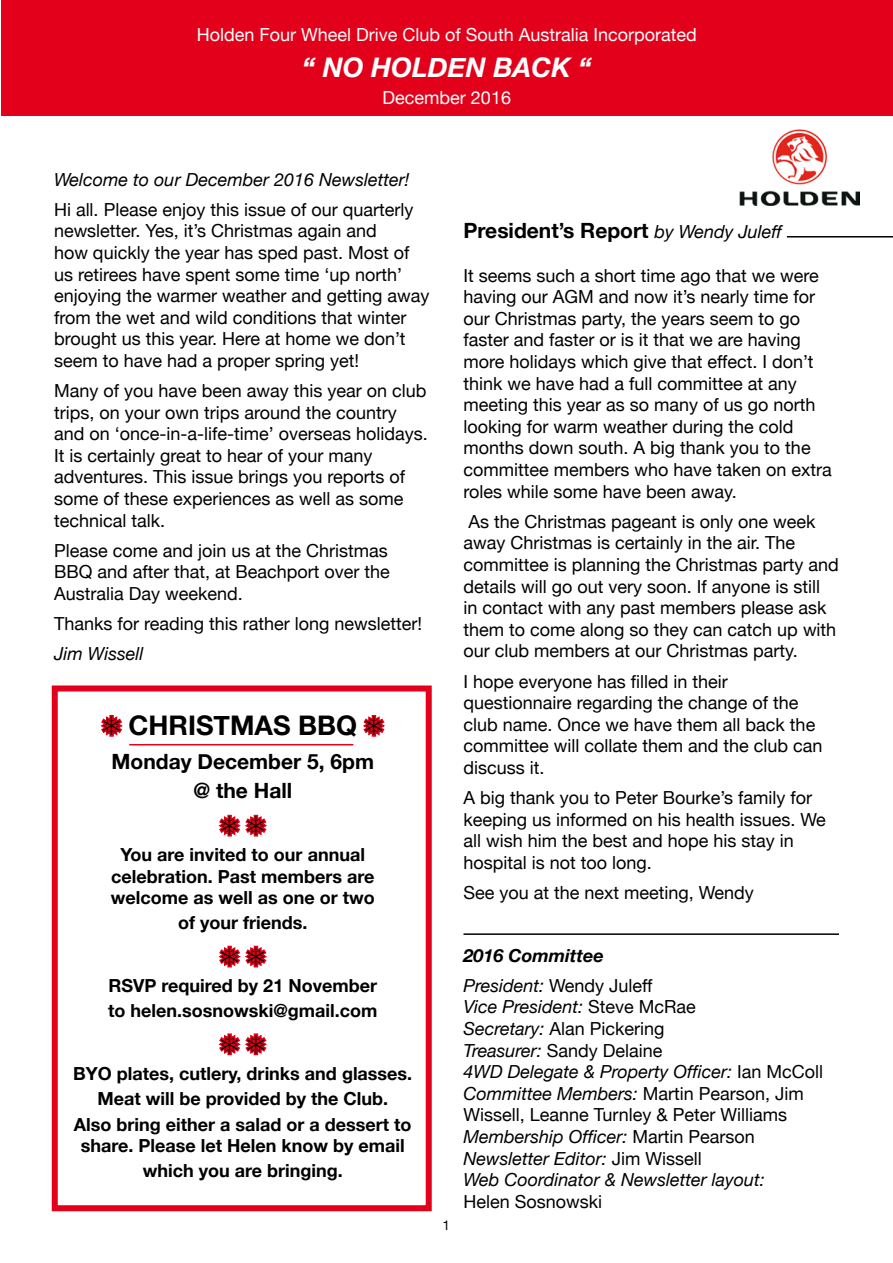
<style>
.page{position:relative;width:893px;height:1263px;background:#fff}
.page>*{position:absolute;margin:0;border:0;box-sizing:border-box;transform-origin:0 0}
.t1{font:italic 700 27px "Helvetica Neue";color:#fff}
.t2{font:700 27px "Helvetica Neue";color:#000}
.t3{font:700 21px/29.4px "Helvetica Neue";color:#000;text-align:center}
.t4{font:18px/21.6px "Helvetica Neue";color:#000}
.t5{font:italic 18px/21.6px "Helvetica Neue";color:#000}
.t6{font:700 18px/21.6px "Helvetica Neue";color:#000;text-align:center}
.t7{font:18px "Helvetica Neue";color:#fff}
.t8{font:italic 700 18px/30.2px "Helvetica Neue";color:#000}
.t9{font:13.5px "Helvetica Neue";color:#000}
.s1{font-weight:400;font-style:italic;font-size:18px}
.s2{font-weight:400}
.s3{font-weight:400;font-style:normal}
.s4{font-style:normal}
</style>
<div class="page">
<div style="left:52px;top:685px;width:380px;height:526px;border:6px solid #e2001a"></div>
<img style="left:739px;top:129px;width:121px;height:76px">
<div style="left:1px;top:0;width:892px;height:116px;background:#e2001a"></div>
<hr style="left:787px;top:236px;width:106px;height:1px;background:#000">
<hr style="left:463px;top:933px;width:376px;height:2px;background:#000">
<hr style="left:129px;top:744px;width:224px;height:1px;background:#e2001a">
<svg style="left:100px;top:715px;width:23px;height:22px"></svg>
<svg style="left:363px;top:715px;width:22px;height:22px"></svg>
<svg style="left:218px;top:814px;width:49px;height:23px"></svg>
<svg style="left:218px;top:945px;width:49px;height:23px"></svg>
<svg style="left:218px;top:1033px;width:49px;height:23px"></svg>
<p class="t7" style="left:197px;top:24px;width:501px">Holden Four Wheel Drive Club of South Australia Incorporated</p>
<h1 class="t1" style="left:302px;top:51px;width:291px">“ NO HOLDEN BACK “</h1>
<p class="t7" style="left:383px;top:87px;width:130px">December 2016</p>
<p class="t5" style="left:54px;top:168px;width:357px">Welcome to our December 2016 Newsletter!</p>
<p class="t4" style="left:54px;top:198px;width:377px">Hi all. Please enjoy this issue of our quarterly newsletter. Yes, it’s Christmas again and<br>how quickly the year has sped past. Most of us retirees have spent some time ‘up north’ enjoying the warmer weather and getting away from the wet and wild conditions that winter brought us this year. Here at home we don’t seem to have had a proper spring yet!</p>
<p class="t4" style="left:54px;top:380px;width:375px">Many of you have been away this year on club trips, on your own trips around the country and on ‘once-in-a-life-time’ overseas holidays.<br>It is certainly great to hear of your many adventures. This issue brings you reports of some of these experiences as well as some technical talk.</p>
<p class="t4" style="left:54px;top:539px;width:337px;text-align:justify">Please come and join us at the Christmas BBQ and after that, at Beachport over the Australia Day weekend.</p>
<p class="t4" style="left:54px;top:613px;width:370px">Thanks for reading this rather long newsletter!</p>
<p class="t5" style="left:54px;top:643px;width:91px">Jim Wissell</p>
<h1 class="t2" style="left:129px;top:709px;width:230px">CHRISTMAS BBQ</h1>
<p class="t3" style="left:112px;top:746px;width:264px">Monday December 5, 6pm @ the Hall</p>
<p class="t6" style="left:111px;top:843px;width:265px">You are invited to our annual celebration. Past members are welcome as well as one or two</p>
<p class="t6" style="left:178px;top:912px;width:131px">of your friends.</p>
<p class="t6" style="left:108px;top:972px;width:271px;line-height:25.2px;text-align:left">RSVP required by 21 November to helen.sosnowski@gmail.com</p>
<p class="t6" style="left:73px;top:1060px;width:340px;line-height:25.5px">BYO plates, cutlery, drinks and glasses.<br>Meat will be provided by the Club.<br>Also bring either a salad or a dessert to</p>
<p class="t6" style="left:81px;top:1133px;width:325px;line-height:25.2px">share. Please let Helen know by email which you are bringing.</p>
<p class="t9" style="left:442px;top:1217px;width:9px">1</p>
<p class="t3" style="left:463px;top:216px;width:320px">President’s Report <span class="s1">by Wendy Juleff</span></p>
<p class="t4" style="left:463px;top:264px;width:370px">It seems such a short time ago that we were having our AGM and now it’s nearly time for our Christmas party, the years seem to go faster and faster or is it that we are having more holidays which give that effect. I don’t think we have had a full committee at any meeting this year as so many of us go north looking for warm weather during the cold months down south. A big thank you to the committee members who have taken on extra roles while some have been away.</p>
<p class="t4" style="left:463px;top:510px;width:377px">As the Christmas pageant is only one week away Christmas is certainly in the air. The committee is planning the Christmas party and details will go out very soon. If anyone is still<br>in contact with any past members please ask them to come along so they can catch up with our club members at our Christmas party.</p>
<p class="t4" style="left:463px;top:670px;width:361px">I hope everyone has filled in their questionnaire regarding the change of the club name. Once we have them all back the committee will collate them and the club can discuss it.</p>
<p class="t4" style="left:463px;top:786px;width:364px">A big thank you to Peter Bourke’s family for keeping us informed on his health issues. We all wish him the best and hope his stay in hospital is not too long.</p>
<p class="t4" style="left:463px;top:881px;width:292px">See you at the next meeting, Wendy</p>
<p class="t8" style="left:463px;top:940px;width:191px">2016 Committee<br><span class="s2">President:</span> <span class="s3">Wendy Juleff</span></p>
<p class="t5" style="left:463px;top:996px;width:361px">Vice President: <span class="s4">Steve McRae<br></span>Secretary: <span class="s4">Alan Pickering<br></span>Treasurer: <span class="s4">Sandy Delaine<br></span>4WD Delegate &amp; Property Officer: <span class="s4">Ian McColl </span>Committee Members: <span class="s4">Martin Pearson, Jim Wissell, Leanne Turnley &amp; Peter Williams </span>Membership Officer: <span class="s4">Martin Pearson </span>Newsletter Editor: <span class="s4">Jim Wissell<br></span>Web Coordinator &amp; Newsletter layout:</p>
<p class="t4" style="left:463px;top:1190px;width:140px">Helen Sosnowski</p>
</div>
